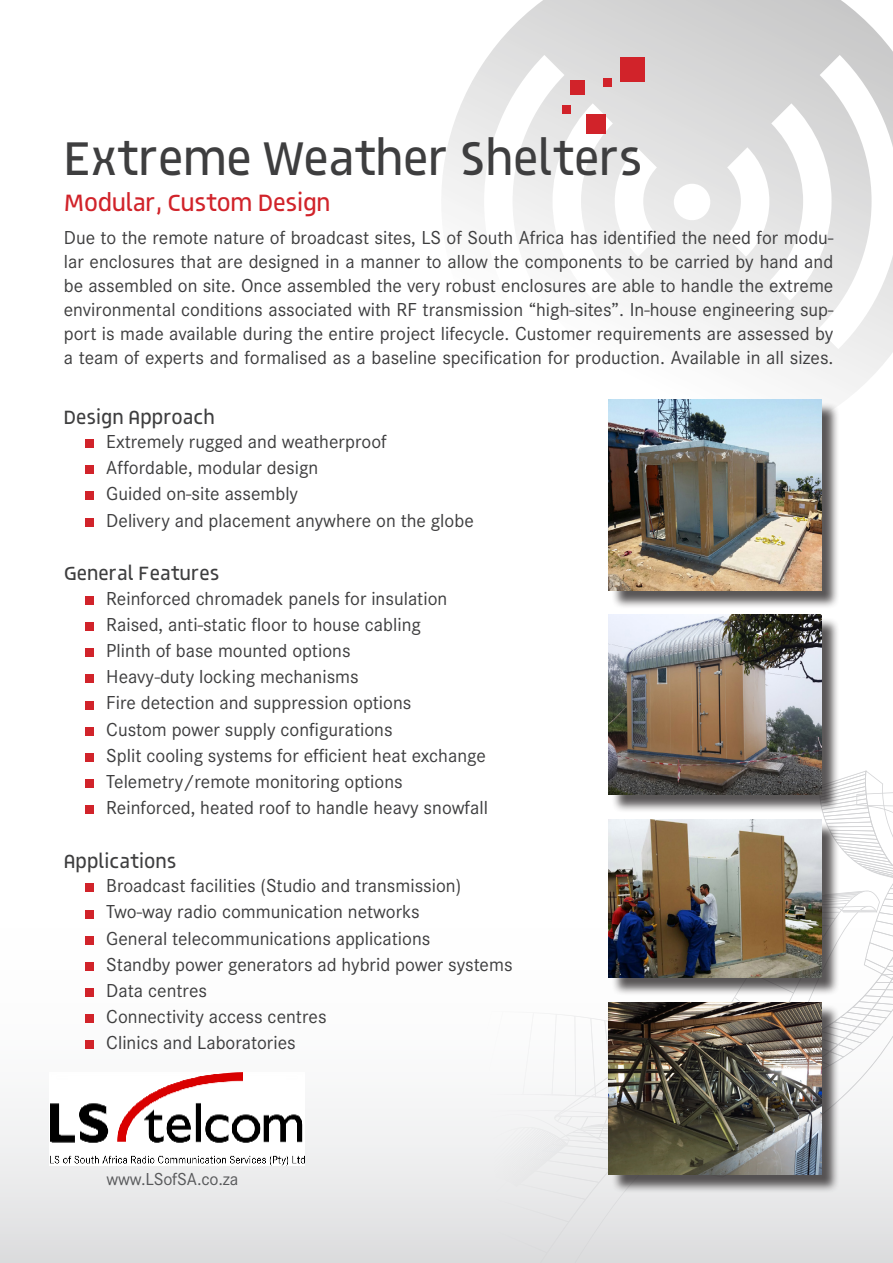
<style>
.page{position:relative;width:893px;height:1263px;background:#fff}
.page>*{position:absolute;margin:0;border:0;box-sizing:border-box;transform-origin:0 0}
.t1{font:48px "Generation Z Medium";letter-spacing:-.01em;color:#3e3e3f}
.t2{font:24px "Generation Z Medium";letter-spacing:-.01em;color:#d1232a}
.t3{font:19.5px/24px "Corporate S";color:#3e3e3f;text-align:justify}
.t4{font:19.5px "Generation Z Medium";color:#3e3e3f}
.t5{font:18px "Corporate S";letter-spacing:-.01em;color:#57585a}
</style>
<div class="page">
<div style="left:0;top:878px;width:893px;height:385px;background:linear-gradient(to bottom,#fff,#e3e4e5)"></div>
<svg style="left:232px;top:770px;width:661px;height:493px"></svg>
<svg style="left:442px;top:0;width:451px;height:454px"></svg>
<img style="left:49px;top:1072px;width:255px;height:93px">
<div style="left:85px;top:439px;width:9px;height:9px;background:#d1232a"></div>
<div style="left:85px;top:465px;width:9px;height:9px;background:#d1232a"></div>
<div style="left:85px;top:492px;width:9px;height:8px;background:#d1232a"></div>
<div style="left:85px;top:518px;width:9px;height:8px;background:#d1232a"></div>
<div style="left:85px;top:596px;width:9px;height:9px;background:#d1232a"></div>
<div style="left:85px;top:622px;width:9px;height:9px;background:#d1232a"></div>
<div style="left:85px;top:648px;width:9px;height:9px;background:#d1232a"></div>
<div style="left:85px;top:674px;width:9px;height:9px;background:#d1232a"></div>
<div style="left:85px;top:701px;width:9px;height:8px;background:#d1232a"></div>
<div style="left:85px;top:727px;width:9px;height:8px;background:#d1232a"></div>
<div style="left:85px;top:753px;width:9px;height:9px;background:#d1232a"></div>
<div style="left:85px;top:779px;width:9px;height:9px;background:#d1232a"></div>
<div style="left:85px;top:805px;width:9px;height:9px;background:#d1232a"></div>
<div style="left:85px;top:883px;width:9px;height:9px;background:#d1232a"></div>
<div style="left:85px;top:910px;width:9px;height:8px;background:#d1232a"></div>
<div style="left:85px;top:936px;width:9px;height:8px;background:#d1232a"></div>
<div style="left:85px;top:962px;width:9px;height:9px;background:#d1232a"></div>
<div style="left:85px;top:988px;width:9px;height:9px;background:#d1232a"></div>
<div style="left:85px;top:1014px;width:9px;height:9px;background:#d1232a"></div>
<div style="left:85px;top:1040px;width:9px;height:9px;background:#d1232a"></div>
<div style="left:620px;top:57px;width:25px;height:25px;background:#d1232a"></div>
<div style="left:586px;top:114px;width:20px;height:20px;background:#d1232a"></div>
<div style="left:570px;top:80px;width:14px;height:15px;background:#d1232a"></div>
<div style="left:603px;top:78px;width:9px;height:9px;background:#d1232a"></div>
<div style="left:562px;top:105px;width:9px;height:9px;background:#d1232a"></div>
<div style="left:611px;top:1004px;width:229px;height:189px;background:#231f20;opacity:.75"></div>
<img style="left:609px;top:1002px;width:212px;height:173px">
<div style="left:611px;top:822px;width:229px;height:173px;background:#231f20;opacity:.75"></div>
<img style="left:609px;top:819px;width:212px;height:158px">
<div style="left:611px;top:402px;width:229px;height:208px;background:#231f20;opacity:.75"></div>
<img style="left:609px;top:399px;width:212px;height:192px">
<div style="left:611px;top:617px;width:229px;height:196px;background:#231f20;opacity:.75"></div>
<img style="left:609px;top:615px;width:212px;height:179px">
<p class="t1" style="left:64px;top:128px;width:580px">Extreme Weather Shelters</p>
<p class="t2" style="left:64px;top:187px;width:268px">Modular, Custom Design</p>
<p class="t3" style="left:64px;top:226px;width:771px">Due to the remote nature of broadcast sites, LS of South Africa has identified the need for modu&shy;lar enclosures that are designed in a manner to allow the components to be carried by hand and be assembled on site. Once assembled the very robust enclosures are able to handle the extreme environmental conditions associated with RF transmission “high-sites”. In-house engineering sup&shy;port is made available during the entire project lifecycle. Customer requirements are assessed by a team of experts and formalised as a baseline specification for production. Available in all sizes.</p>
<p class="t4" style="left:64px;top:405px;width:153px">Design Approach</p>
<p class="t3" style="left:106px;top:430px;width:282px">Extremely rugged and weatherproof</p>
<p class="t3" style="left:106px;top:456px;width:214px">Affordable, modular design</p>
<p class="t3" style="left:106px;top:482px;width:193px">Guided on-site assembly</p>
<p class="t3" style="left:106px;top:508px;width:369px">Delivery and placement anywhere on the globe</p>
<p class="t4" style="left:64px;top:561px;width:157px">General Features</p>
<p class="t3" style="left:106px;top:586px;width:343px">Reinforced chromadek panels for insulation</p>
<p class="t3" style="left:106px;top:613px;width:316px">Raised, anti-static floor to house cabling</p>
<p class="t3" style="left:106px;top:639px;width:246px">Plinth of base mounted options</p>
<p class="t3" style="left:106px;top:665px;width:254px">Heavy-duty locking mechanisms</p>
<p class="t3" style="left:106px;top:691px;width:307px">Fire detection and suppression options</p>
<p class="t3" style="left:106px;top:717px;width:288px">Custom power supply configurations</p>
<p class="t3" style="left:106px;top:743px;width:381px">Split cooling systems for efficient heat exchange</p>
<p class="t3" style="left:106px;top:769px;width:298px">Telemetry/remote monitoring options</p>
<p class="t3" style="left:106px;top:795px;width:383px">Reinforced, heated roof to handle heavy snowfall</p>
<p class="t4" style="left:64px;top:849px;width:114px">Applications</p>
<p class="t3" style="left:106px;top:874px;width:356px">Broadcast facilities (Studio and transmission)</p>
<p class="t3" style="left:106px;top:900px;width:315px">Two-way radio communication networks</p>
<p class="t3" style="left:106px;top:926px;width:326px">General telecommunications applications</p>
<p class="t3" style="left:106px;top:952px;width:408px">Standby power generators ad hybrid power systems</p>
<p class="t3" style="left:106px;top:978px;width:102px">Data centres</p>
<p class="t3" style="left:106px;top:1004px;width:222px">Connectivity access centres</p>
<p class="t3" style="left:106px;top:1031px;width:191px">Clinics and Laboratories</p>
<p class="t5" style="left:106px;top:1168px;width:134px">www.LSofSA.co.za</p>
</div>
